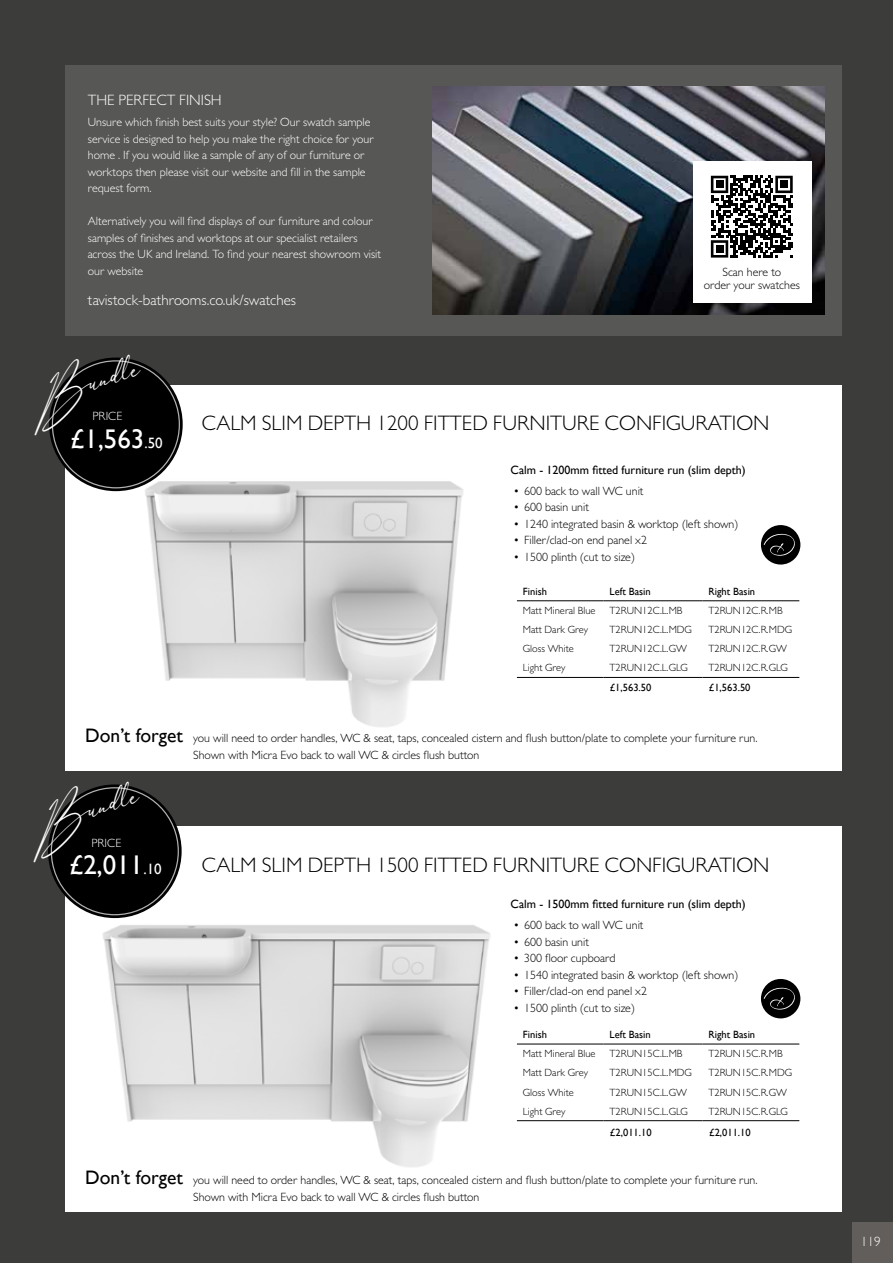
<style>
.page{position:relative;width:893px;height:1263px;background:#3c3c3b}
.page>*{position:absolute;margin:0;border:0;box-sizing:border-box;transform-origin:0 0}
.t1{font:27px "Gill Sans";color:#fff}
.t2{font:25.5px "Anthoni Signature";color:#fff}
.t3{font:300 21px "Gill Sans MT Pro";color:#000}
.t4{font:300 15px "Gill Sans MT Pro";color:#fff}
.t5{font:300 13.5px "Gill Sans MT Pro";color:#fff}
.t6{font:300 12px/16.5px "Gill Sans MT Pro";color:#000}
.t7{font:300 12px/16.5px "Gill Sans MT Pro";color:#fff}
.t8{font:12px "Gill Sans";color:#000}
.t9{font:300 10.5px "Gill Sans MT Pro";color:#000}
.t10{font:10.5px "Gill Sans";color:#000}
.s1{font-size:15px}
.s2{font-family:"Gill Sans";font-weight:400;font-size:19.5px}
</style>
<div class="page">
<div style="left:66px;top:385px;width:776px;height:386px;background:#fff"></div>
<img style="left:119px;top:455px;width:344px;height:272px">
<div style="left:66px;top:826px;width:776px;height:386px;background:#fff"></div>
<div style="left:65px;top:66px;width:777px;height:270px;background:#575756"></div>
<img style="left:89px;top:887px;width:402px;height:280px">
<img style="left:432px;top:86px;width:392px;height:229px">
<div style="left:693px;top:161px;width:119px;height:142px;background:#fff"></div>
<svg style="left:711px;top:176px;width:82px;height:82px"></svg>
<div style="left:716px;top:181px;width:7px;height:7px;background:#000"></div>
<div style="left:780px;top:181px;width:8px;height:7px;background:#000"></div>
<div style="left:716px;top:245px;width:7px;height:8px;background:#000"></div>
<hr style="left:517px;top:1044px;width:87px;height:1px;background:#000">
<hr style="left:604px;top:1044px;width:98px;height:1px;background:#000">
<hr style="left:702px;top:1044px;width:97px;height:1px;background:#000">
<hr style="left:517px;top:1120px;width:87px;height:1px;background:#000">
<hr style="left:604px;top:1120px;width:98px;height:1px;background:#000">
<hr style="left:702px;top:1120px;width:97px;height:1px;background:#000">
<hr style="left:517px;top:600px;width:87px;height:1px;background:#000">
<hr style="left:604px;top:600px;width:98px;height:1px;background:#000">
<hr style="left:702px;top:600px;width:97px;height:1px;background:#000">
<hr style="left:517px;top:677px;width:87px;height:1px;background:#000">
<hr style="left:604px;top:677px;width:98px;height:1px;background:#000">
<hr style="left:702px;top:677px;width:97px;height:1px;background:#000">
<div style="left:48px;top:784px;width:134px;height:134px;background:#000;border-radius:50%"></div>
<div style="left:49px;top:358px;width:134px;height:133px;background:#000;border-radius:50%"></div>
<div style="left:852px;top:1222px;width:41px;height:41px;background:#615e5b"></div>
<div style="left:761px;top:525px;width:39px;height:39px;background:#000;border-radius:50%"></div>
<svg style="left:764px;top:534px;width:31px;height:22px"></svg>
<div style="left:761px;top:979px;width:39px;height:39px;background:#000;border-radius:50%"></div>
<svg style="left:764px;top:987px;width:31px;height:23px"></svg>
<svg style="left:48px;top:784px;width:62px;height:78px"></svg>
<svg style="left:49px;top:357px;width:62px;height:78px"></svg>
<p class="t4" style="left:88px;top:91px;width:135px">THE PERFECT FINISH</p>
<p class="t7" style="left:88px;top:114px;width:287px">Unsure which finish best suits your style? Our swatch sample service is designed to help you make the right choice for your home . If you would like a sample of any of our furniture or worktops then please visit our website and fill in the sample request form.</p>
<p class="t7" style="left:88px;top:213px;width:295px">Alternatively you will find displays of our furniture and colour samples of finishes and worktops at our specialist retailers across the UK and Ireland. To find your nearest showroom visit our website</p>
<p class="t4" style="left:88px;top:291px;width:210px">tavistock-bathrooms.co.uk/swatches</p>
<p class="t6" style="left:704px;top:265px;width:98px;line-height:13.5px;text-align:center">Scan here to<br>order your swatches</p>
<h2 class="t2" style="left:94px;top:359px;width:42px;rotate:-17deg">ndle</h2>
<p class="t7" style="left:93px;top:408px;width:31px">PRICE</p>
<h1 class="t1" style="left:70px;top:423px;width:94px">£1,563<span class="s1">.50</span></h1>
<h3 class="t3" style="left:202px;top:411px;width:569px">CALM SLIM DEPTH 1200 FITTED FURNITURE CONFIGURATION</h3>
<p class="t8" style="left:510px;top:462px;width:237px">Calm - 1200mm fitted furniture run (slim depth)</p>
<p class="t6" style="left:513px;top:482px;width:132px">• 600 back to wall WC unit</p>
<p class="t6" style="left:513px;top:499px;width:77px">• 600 basin unit</p>
<p class="t6" style="left:513px;top:515px;width:227px">• 1240 integrated basin &amp; worktop (left shown)</p>
<p class="t6" style="left:513px;top:532px;width:135px">• Filler/clad-on end panel x2</p>
<p class="t6" style="left:513px;top:548px;width:123px">• 1500 plinth (cut to size)</p>
<p class="t10" style="left:523px;top:585px;width:26px">Finish</p>
<p class="t10" style="left:610px;top:585px;width:43px">Left Basin</p>
<p class="t10" style="left:708px;top:585px;width:48px">Right Basin</p>
<p class="t9" style="left:523px;top:604px;width:74px">Matt Mineral Blue</p>
<p class="t9" style="left:610px;top:604px;width:74px">T2RUN12C.L.MB</p>
<p class="t9" style="left:708px;top:604px;width:76px">T2RUN12C.R.MB</p>
<p class="t9" style="left:523px;top:623px;width:67px">Matt Dark Grey</p>
<p class="t9" style="left:610px;top:623px;width:84px">T2RUN12C.L.MDG</p>
<p class="t9" style="left:708px;top:623px;width:85px">T2RUN12C.R.MDG</p>
<p class="t9" style="left:523px;top:642px;width:52px">Gloss White</p>
<p class="t9" style="left:610px;top:642px;width:79px">T2RUN12C.L.GW</p>
<p class="t9" style="left:708px;top:642px;width:80px">T2RUN12C.R.GW</p>
<p class="t9" style="left:523px;top:662px;width:44px">Light Grey</p>
<p class="t9" style="left:610px;top:662px;width:80px">T2RUN12C.L.GLG</p>
<p class="t9" style="left:708px;top:662px;width:81px">T2RUN12C.R.GLG</p>
<p class="t10" style="left:610px;top:681px;width:43px">£1,563.50</p>
<p class="t10" style="left:709px;top:681px;width:43px">£1,563.50</p>
<p class="t6" style="left:193px;top:730px;width:566px;text-indent:-108px"><span class="s2">Don’t forget</span> you will need to order handles, WC &amp; seat, taps, concealed cistern and flush button/plate to complete your furniture run.<br>Shown with Micra Evo back to wall WC &amp; circles flush button</p>
<h2 class="t2" style="left:93px;top:786px;width:42px;rotate:-17deg">ndle</h2>
<p class="t7" style="left:92px;top:835px;width:31px">PRICE</p>
<h1 class="t1" style="left:69px;top:850px;width:94px">£2,011<span class="s1">.10</span></h1>
<h3 class="t3" style="left:202px;top:852px;width:569px">CALM SLIM DEPTH 1500 FITTED FURNITURE CONFIGURATION</h3>
<p class="t8" style="left:510px;top:897px;width:237px">Calm - 1500mm fitted furniture run (slim depth)</p>
<p class="t6" style="left:513px;top:917px;width:132px">• 600 back to wall WC unit</p>
<p class="t6" style="left:513px;top:933px;width:77px">• 600 basin unit</p>
<p class="t6" style="left:513px;top:950px;width:104px">• 300 floor cupboard</p>
<p class="t6" style="left:513px;top:966px;width:227px">• 1540 integrated basin &amp; worktop (left shown)</p>
<p class="t6" style="left:513px;top:983px;width:135px">• Filler/clad-on end panel x2</p>
<p class="t6" style="left:513px;top:999px;width:123px">• 1500 plinth (cut to size)</p>
<p class="t10" style="left:523px;top:1028px;width:26px">Finish</p>
<p class="t10" style="left:610px;top:1028px;width:43px">Left Basin</p>
<p class="t10" style="left:708px;top:1028px;width:48px">Right Basin</p>
<p class="t9" style="left:523px;top:1047px;width:74px">Matt Mineral Blue</p>
<p class="t9" style="left:610px;top:1047px;width:74px">T2RUN15C.L.MB</p>
<p class="t9" style="left:708px;top:1047px;width:76px">T2RUN15C.R.MB</p>
<p class="t9" style="left:523px;top:1066px;width:67px">Matt Dark Grey</p>
<p class="t9" style="left:610px;top:1066px;width:84px">T2RUN15C.L.MDG</p>
<p class="t9" style="left:708px;top:1066px;width:85px">T2RUN15C.R.MDG</p>
<p class="t9" style="left:523px;top:1086px;width:52px">Gloss White</p>
<p class="t9" style="left:610px;top:1086px;width:79px">T2RUN15C.L.GW</p>
<p class="t9" style="left:708px;top:1086px;width:80px">T2RUN15C.R.GW</p>
<p class="t9" style="left:523px;top:1105px;width:44px">Light Grey</p>
<p class="t9" style="left:610px;top:1105px;width:80px">T2RUN15C.L.GLG</p>
<p class="t9" style="left:708px;top:1105px;width:81px">T2RUN15C.R.GLG</p>
<p class="t10" style="left:610px;top:1126px;width:43px">£2,011.10</p>
<p class="t10" style="left:709px;top:1126px;width:43px">£2,011.10</p>
<p class="t6" style="left:193px;top:1171px;width:566px;text-indent:-108px"><span class="s2">Don’t forget</span> you will need to order handles, WC &amp; seat, taps, concealed cistern and flush button/plate to complete your furniture run.<br>Shown with Micra Evo back to wall WC &amp; circles flush button</p>
<p class="t5" style="left:861px;top:1234px;width:22px">119</p>
</div>
